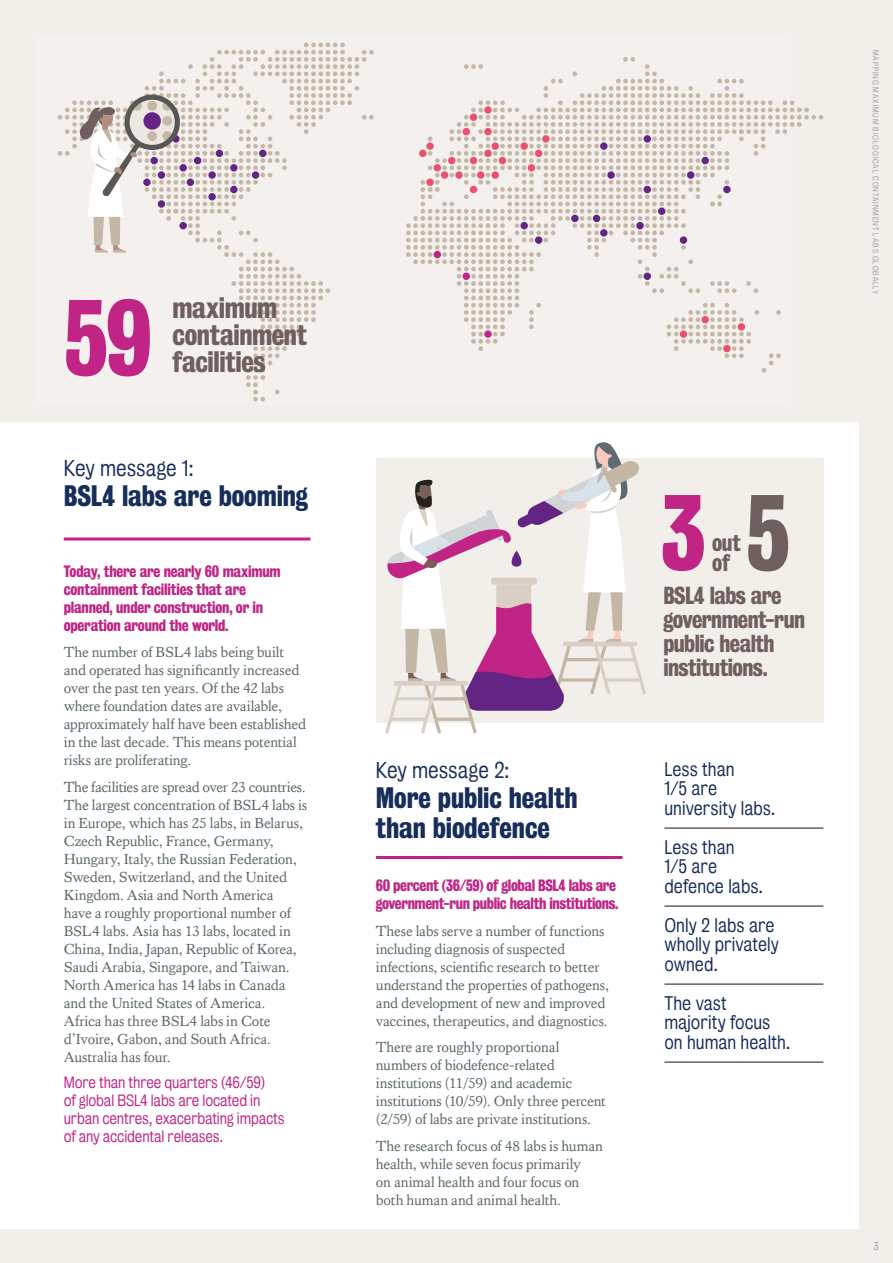
<style>
.page{position:relative;width:893px;height:1263px;background:#f2efeb}
.page>*{position:absolute;margin:0;border:0;box-sizing:border-box;transform-origin:0 0}
.t1{font:97.5px "Kings Bureau Grot Three Seven";color:#c02485}
.t2{font:27px/30px "Kings Bureau Grot Three Seven";letter-spacing:-.005em;color:#172d5b}
.t3{font:27px/27px "Kings Bureau Grot Three Seven";letter-spacing:-.015em;color:#705f5f}
.t4{font:22.5px/24px "Kings Bureau Grot Three Seven";letter-spacing:-.025em;color:#705f5f}
.t5{font:21.9px/20.2px "Kings Bureau Grot Three Seven";color:#705f5f}
.t6{font:21px "Kings Bureau Grot Five One";letter-spacing:-.005em;color:#172d5b}
.t7{font:18px/19.5px "Kings Bureau Grot Five One";color:#172d5b}
.t8{font:15px/18px "Kings Caslon Text";letter-spacing:-.015em;color:#5f6b70}
.t9{font:15px/18px "Kings Bureau Grot Three Seven";letter-spacing:-.015em;color:#c02485}
.t10{font:15px/18px "Kings Bureau Grot Five One";letter-spacing:-.01em;color:#c02485}
.t11{font:10.5px "Kings Bureau Grot Five One";color:#a6999a}
.t12{font:7.5px "Kings Bureau Grot Five One";letter-spacing:.12em;color:#a6999a}
.s1{color:#705f5f}
</style>
<div class="page">
<div style="left:0;top:422px;width:859px;height:806px;background:#fff"></div>
<hr style="left:64px;top:537px;width:246px;height:3px;background:#c02485">
<svg style="left:406px;top:57px;width:417px;height:316px"></svg>
<svg style="left:58px;top:43px;width:316px;height:358px"></svg>
<div style="left:376px;top:459px;width:447px;height:264px;background:#f2efeb"></div>
<hr style="left:376px;top:856px;width:246px;height:3px;background:#c02485">
<svg style="left:385px;top:442px;width:261px;height:291px"></svg>
<hr style="left:664px;top:827px;width:159px;height:2px;background:#705f5f">
<hr style="left:664px;top:905px;width:159px;height:2px;background:#705f5f">
<hr style="left:664px;top:983px;width:159px;height:2px;background:#705f5f">
<hr style="left:664px;top:1061px;width:159px;height:2px;background:#705f5f">
<h1 class="t1" style="left:64px;top:281px;width:91px">59</h1>
<h2 class="t3" style="left:173px;top:295px;width:136px">maximum containment facilities</h2>
<h3 class="t6" style="left:64px;top:456px;width:132px">Key message 1:</h3>
<h2 class="t2" style="left:64px;top:480px;width:246px">BSL4 labs are booming</h2>
<p class="t9" style="left:64px;top:562px;width:218px">Today, there are nearly 60 maximum containment facilities that are planned, under construction, or in operation around the world.</p>
<p class="t8" style="left:64px;top:643px;width:244px">The number of BSL4 labs being built and operated has significantly increased over the past ten years. Of the 42 labs where foundation dates are available, approximately half have been established in the last decade. This means potential risks are proliferating.</p>
<p class="t8" style="left:64px;top:778px;width:245px">The facilities are spread over 23 countries.<br>The largest concentration of BSL4 labs is in Europe, which has 25 labs, in Belarus, Czech Republic, France, Germany, Hungary, Italy, the Russian Federation, Sweden, Switzerland, and the United Kingdom. Asia and North America<br>have a roughly proportional number of BSL4 labs. Asia has 13 labs, located in China, India, Japan, Republic of Korea, Saudi Arabia, Singapore, and Taiwan.<br>North America has 14 labs in Canada and the United States of America.<br>Africa has three BSL4 labs in Cote d’Ivoire, Gabon, and South Africa.<br>Australia has four.</p>
<p class="t10" style="left:64px;top:1074px;width:222px">More than three quarters (46/59)<br>of global BSL4 labs are located in urban centres, exacerbating impacts of any accidental releases.</p>
<h3 class="t6" style="left:376px;top:758px;width:135px">Key message 2:</h3>
<h2 class="t2" style="left:376px;top:783px;width:203px">More public health than biodefence</h2>
<p class="t9" style="left:376px;top:876px;width:244px">60 percent (36/59) of global BSL4 labs are government-run public health institutions.</p>
<p class="t8" style="left:376px;top:921px;width:235px">These labs serve a number of functions including diagnosis of suspected infections, scientific research to better understand the properties of pathogens, and development of new and improved vaccines, therapeutics, and diagnostics.</p>
<p class="t8" style="left:376px;top:1038px;width:232px">There are roughly proportional numbers of biodefence-related institutions (11/59) and academic institutions (10/59). Only three percent (2/59) of labs are private institutions.</p>
<p class="t8" style="left:376px;top:1136px;width:229px">The research focus of 48 labs is human health, while seven focus primarily<br>on animal health and four focus on both human and animal health.</p>
<h1 class="t1" style="left:660px;top:476px;width:132px">3 <span class="s1">5</span></h1>
<h3 class="t5" style="left:712px;top:532px;width:30px">out of</h3>
<h3 class="t4" style="left:663px;top:584px;width:143px">BSL4 labs are government-run public health institutions.</h3>
<p class="t7" style="left:664px;top:759px;width:113px">Less than<br>1/5 are university labs.</p>
<p class="t7" style="left:664px;top:837px;width:100px">Less than<br>1/5 are defence labs.</p>
<p class="t7" style="left:664px;top:915px;width:116px">Only 2 labs are wholly privately owned.</p>
<p class="t7" style="left:664px;top:993px;width:128px">The vast majority focus on human health.</p>
<p class="t12" style="left:880px;top:50px;width:246px;rotate:90deg">MAPPING MAXIMUM BIOLOGICAL CONTAINMENT LABS GLOBALLY</p>
<p class="t11" style="left:873px;top:1240px;width:7px">3</p>
</div>
